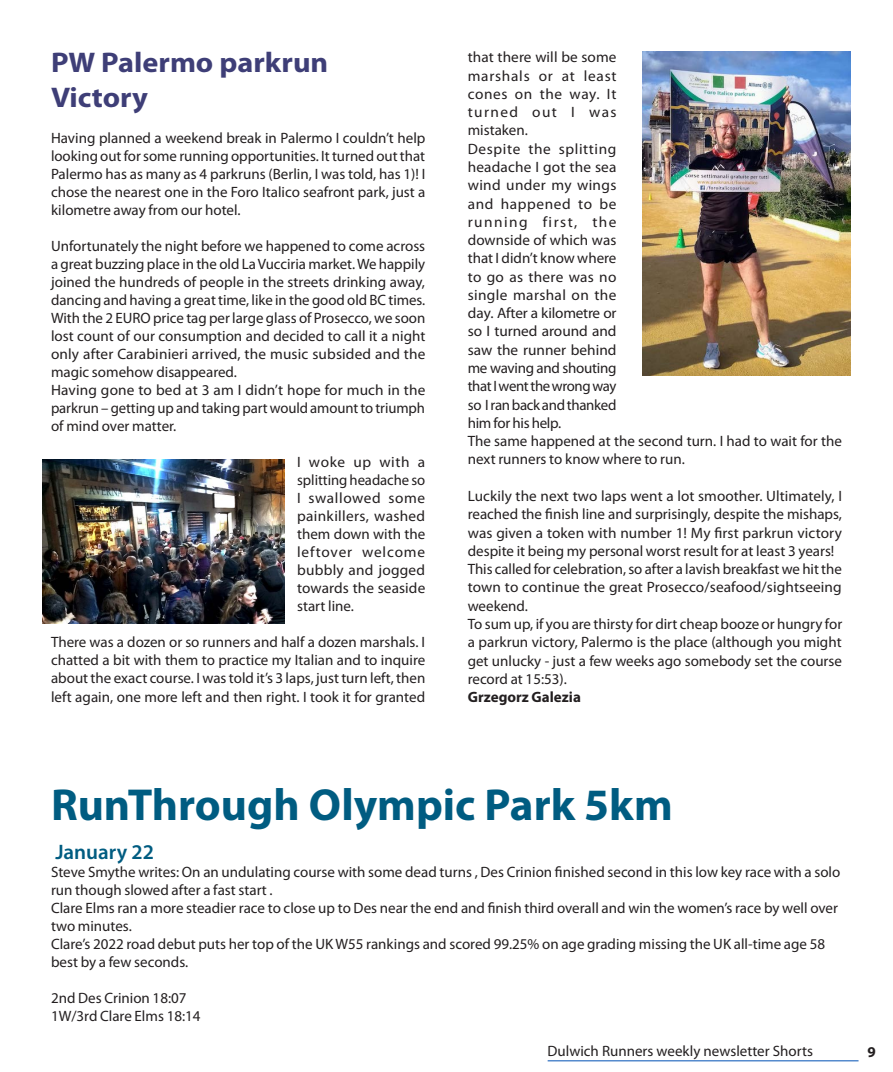
<style>
.page{position:relative;width:893px;height:1072px;background:#fff}
.page>*{position:absolute;margin:0;border:0;box-sizing:border-box;transform-origin:0 0}
.Heading_1_blue{font:700 45px "Myriad Pro";color:#005c81}
.Heading__parkrun{font:700 28.5px/34.2px "Myriad Pro";color:#3e3e77;scale:1.06 1}
.Blue_date{font:600 21px "Myriad Pro";color:#005c81}
.Full_Justify{font:15px/18.3px "Myriad Pro";color:#231f20;text-align:justify}
.Full_Justify-2{font:700 15px "Myriad Pro";color:#231f20}
</style>
<div class="page">
<hr style="left:548px;top:1060px;width:310px;height:1px;background:#0050b4">
<img style="left:642px;top:51px;width:208px;height:324px">
<img style="left:43px;top:459px;width:241px;height:164px">
<p class="Heading__parkrun" style="left:51px;top:45px;width:263px">PW Palermo parkrun<br>Victory</p>
<p class="Full_Justify" style="left:51px;top:128px;width:376px">Having planned a weekend break in Palermo I couldn’t help looking out for some running opportunities. It turned out that Palermo has as many as 4 parkruns (Berlin, I was told, has 1)! I chose the nearest one in the Foro Italico seafront park, just a kilometre away from our hotel.</p>
<p class="Full_Justify" style="left:51px;top:236px;width:376px">Unfortunately the night before we happened to come across a great buzzing place in the old La Vucciria market. We happily joined the hundreds of people in the streets drinking away, dancing and having a great time, like in the good old BC times.</p>
<p class="Full_Justify" style="left:51px;top:309px;width:376px">With the 2 EURO price tag per large glass of Prosecco, we soon lost count of our consumption and decided to call it a night only after Carabinieri arrived, the music subsided and the magic somehow disappeared.</p>
<p class="Full_Justify" style="left:51px;top:381px;width:376px">Having gone to bed at 3 am I didn’t hope for much in the parkrun – getting up and taking part would amount to triumph of mind over matter.</p>
<p class="Full_Justify" style="left:297px;top:453px;width:130px">I woke up with a splitting headache so I swallowed some painkillers, washed them down with the leftover welcome bubbly and jogged towards the seaside start line.</p>
<p class="Full_Justify" style="left:51px;top:633px;width:376px">There was a dozen or so runners and half a dozen marshals. I chatted a bit with them to practice my Italian and to inquire about the exact course. I was told it’s 3 laps, just turn left, then left again, one more left and then right. I took it for granted</p>
<p class="Full_Justify" style="left:468px;top:48px;width:150px">that there will be some marshals or at least cones on the way. It turned out I was mistaken.</p>
<p class="Full_Justify" style="left:468px;top:139px;width:150px">Despite the splitting headache I got the sea wind under my wings and happened to be running first, the downside of which was that I didn’t know where to go as there was no single marshal on the day. After a kilometre or so I turned around and saw the runner behind me waving and shouting that I went the wrong way so I ran back and thanked him for his help.</p>
<p class="Full_Justify" style="left:468px;top:432px;width:376px">The same happened at the second turn. I had to wait for the next runners to know where to run.</p>
<p class="Full_Justify" style="left:468px;top:486px;width:376px">Luckily the next two laps went a lot smoother. Ultimately, I reached the finish line and surprisingly, despite the mishaps, was given a token with number 1! My first parkrun victory despite it being my personal worst result for at least 3 years!</p>
<p class="Full_Justify" style="left:468px;top:559px;width:376px">This called for celebration, so after a lavish breakfast we hit the town to continue the great Prosecco/seafood/sightseeing weekend.</p>
<p class="Full_Justify" style="left:468px;top:614px;width:376px">To sum up, if you are thirsty for dirt cheap booze or hungry for a parkrun victory, Palermo is the place (although you might get unlucky - just a few weeks ago somebody set the course record at 15:53).</p>
<p class="Full_Justify-2" style="left:468px;top:687px;width:115px">Grzegorz Galezia</p>
<p class="Heading_1_blue" style="left:51px;top:775px;width:623px">RunThrough Olympic Park 5km</p>
<p class="Blue_date" style="left:55px;top:838px;width:100px">January 22</p>
<p class="Full_Justify" style="left:51px;top:862px;width:791px">Steve Smythe writes: On an undulating course with some dead turns , Des Crinion finished second in this low key race with a solo run though slowed after a fast start .</p>
<p class="Full_Justify" style="left:51px;top:898px;width:788px">Clare Elms ran a more steadier race to close up to Des near the end and finish third overall and win the women’s race by well over two minutes.</p>
<p class="Full_Justify" style="left:51px;top:934px;width:776px">Clare’s 2022 road debut puts her top of the UK W55 rankings and scored 99.25% on age grading missing the UK all-time age 58 best by a few seconds.</p>
<p class="Full_Justify" style="left:51px;top:988px;width:137px">2nd Des Crinion 18:07</p>
<p class="Full_Justify" style="left:51px;top:1006px;width:151px">1W/3rd Clare Elms 18:14</p>
<p class="Full_Justify" style="left:547px;top:1041px;width:267px">Dulwich Runners weekly newsletter Shorts</p>
<p class="Full_Justify-2" style="left:868px;top:1042px;width:10px">9</p>
</div>
